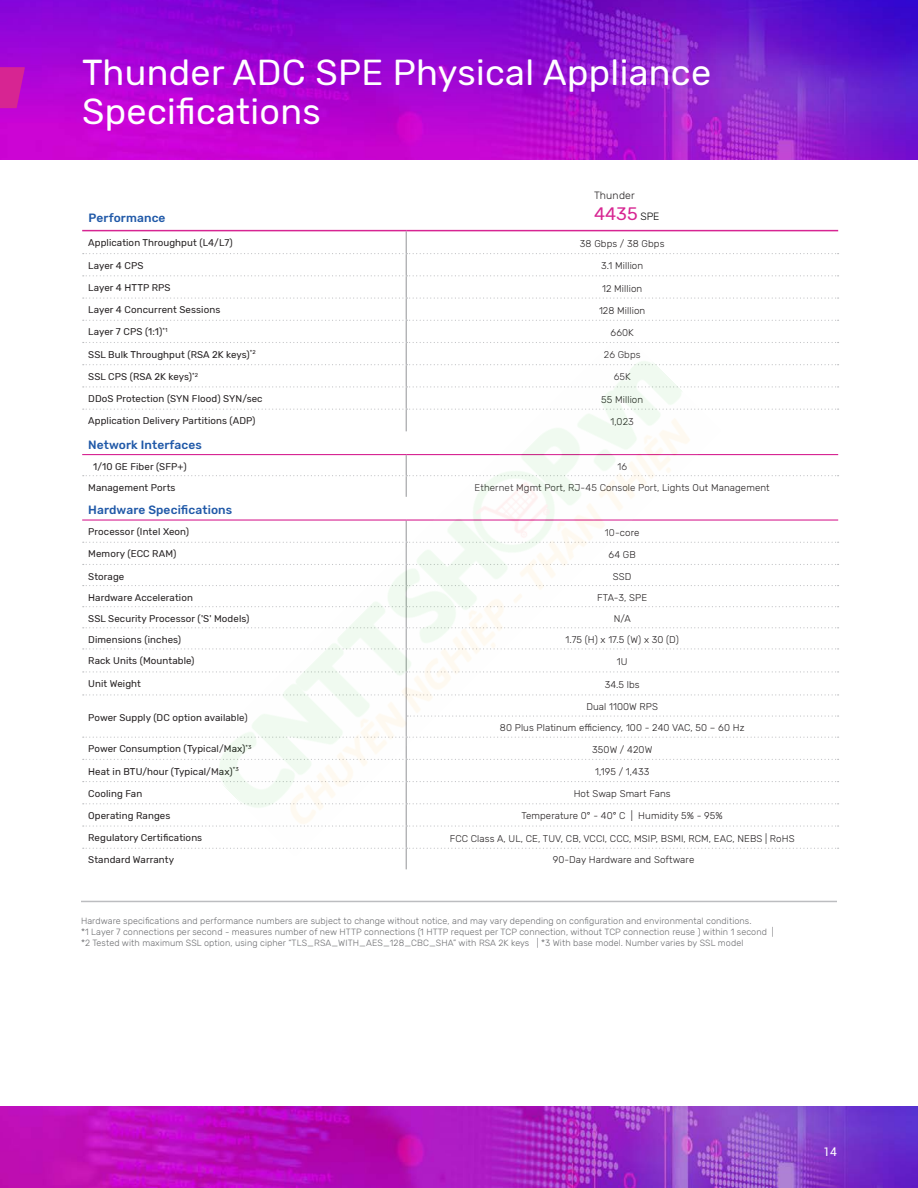
<style>
.page{position:relative;width:918px;height:1188px;background:#fff}
.page>*{position:absolute;margin:0;border:0;box-sizing:border-box;transform-origin:0 0}
.L1_Head{font:36px/39px "Rubik";letter-spacing:.01em;color:#fff}
.Table_H2{font:18px "Rubik";color:#d72592}
.Table_H1{font:500 12px "Rubik";letter-spacing:.01em;color:#2059a8}
.t1{font:12px "Roboto";color:#fff}
.body_sm{font:300 10.5px "Rubik";letter-spacing:.02em;color:#231f20}
.Table_left_column{font:9.75px "Rubik";letter-spacing:.01em;color:#231f20}
.Table_text{font:300 9.75px "Rubik";letter-spacing:.01em;color:#231f20}
.Footnote{font:300 9px/10.8px "Rubik";letter-spacing:.01em;color:#6c6d70}
.s1{font-weight:300;font-size:10.5px;color:#000}
</style>
<div class="page">
<img style="left:0;top:0;width:918px;height:160px">
<img style="left:0;top:1107px;width:918px;height:81px">
<svg style="left:0;top:67px;width:25px;height:41px"></svg>
<hr style="left:82px;top:230px;width:324px;height:1px;background:#d72592">
<hr style="left:406px;top:230px;width:432px;height:1px;background:#d72592">
<svg style="left:83px;top:231px;width:756px;height:179px"></svg>
<svg style="left:83px;top:541px;width:756px;height:328px"></svg>
<hr style="left:82px;top:454px;width:324px;height:1px;background:#d72592">
<hr style="left:406px;top:454px;width:432px;height:1px;background:#d72592">
<hr style="left:82px;top:519px;width:324px;height:2px;background:#d72592">
<hr style="left:406px;top:519px;width:432px;height:2px;background:#d72592">
<svg style="left:83px;top:455px;width:756px;height:22px"></svg>
<hr style="left:81px;top:901px;width:756px;height:1px;background:#bcbdc0">
<img style="left:197px;top:332px;width:524px;height:524px">
<p class="L1_Head" style="left:82px;top:54px;width:631px">Thunder ADC SPE Physical Appliance<br>Specifications</p>
<p class="body_sm" style="left:594px;top:189px;width:42px">Thunder</p>
<p class="Table_H2" style="left:594px;top:203px;width:67px">4435 <span class="s1">SPE</span></p>
<p class="Table_H1" style="left:89px;top:211px;width:79px">Performance</p>
<p class="Table_left_column" style="left:88px;top:237px;width:146px">Application Throughput (L4/L7)</p>
<p class="Table_text" style="left:580px;top:238px;width:86px">38 Gbps / 38 Gbps</p>
<p class="Table_left_column" style="left:88px;top:260px;width:57px">Layer 4 CPS</p>
<p class="Table_text" style="left:601px;top:260px;width:44px">3.1 Million</p>
<p class="Table_left_column" style="left:88px;top:282px;width:84px">Layer 4 HTTP RPS</p>
<p class="Table_text" style="left:602px;top:283px;width:42px">12 Million</p>
<p class="Table_left_column" style="left:88px;top:304px;width:134px">Layer 4 Concurrent Sessions</p>
<p class="Table_text" style="left:599px;top:305px;width:48px">128 Million</p>
<p class="Table_left_column" style="left:88px;top:326px;width:81px">Layer 7 CPS (1:1)<sup>*1</sup></p>
<p class="Table_text" style="left:611px;top:327px;width:25px">660K</p>
<p class="Table_left_column" style="left:88px;top:349px;width:169px">SSL Bulk Throughput (RSA 2K keys)<sup>*2</sup></p>
<p class="Table_text" style="left:604px;top:349px;width:38px">26 Gbps</p>
<p class="Table_left_column" style="left:88px;top:371px;width:111px">SSL CPS (RSA 2K keys)<sup>*2</sup></p>
<p class="Table_text" style="left:614px;top:372px;width:19px">65K</p>
<p class="Table_left_column" style="left:88px;top:393px;width:176px">DDoS Protection (SYN Flood) SYN/sec</p>
<p class="Table_text" style="left:601px;top:394px;width:44px">55 Million</p>
<p class="Table_left_column" style="left:88px;top:415px;width:169px">Application Delivery Partitions (ADP)</p>
<p class="Table_text" style="left:610px;top:416px;width:25px">1,023</p>
<p class="Table_H1" style="left:88px;top:438px;width:115px">Network Interfaces</p>
<p class="Table_left_column" style="left:93px;top:461px;width:95px">1/10 GE Fiber (SFP+)</p>
<p class="Table_text" style="left:617px;top:461px;width:11px">16</p>
<p class="Table_left_column" style="left:88px;top:482px;width:89px">Management Ports</p>
<p class="Table_text" style="left:475px;top:482px;width:297px">Ethernet Mgmt Port, RJ-45 Console Port, Lights Out Management</p>
<p class="Table_H1" style="left:88px;top:503px;width:146px">Hardware Specifications</p>
<p class="Table_left_column" style="left:88px;top:526px;width:102px">Processor (Intel Xeon)</p>
<p class="Table_text" style="left:605px;top:527px;width:36px">10-core</p>
<p class="Table_left_column" style="left:88px;top:548px;width:90px">Memory (ECC RAM)</p>
<p class="Table_text" style="left:609px;top:549px;width:29px">64 GB</p>
<p class="Table_left_column" style="left:88px;top:571px;width:38px">Storage</p>
<p class="Table_text" style="left:613px;top:571px;width:20px">SSD</p>
<p class="Table_left_column" style="left:88px;top:592px;width:106px">Hardware Acceleration</p>
<p class="Table_text" style="left:597px;top:592px;width:51px">FTA-3, SPE</p>
<p class="Table_left_column" style="left:88px;top:613px;width:163px">SSL Security Processor ('S' Models)</p>
<p class="Table_text" style="left:614px;top:613px;width:19px">N/A</p>
<p class="Table_left_column" style="left:88px;top:634px;width:94px">Dimensions (inches)</p>
<p class="Table_text" style="left:566px;top:634px;width:115px">1.75 (H) x 17.5 (W) x 30 (D)</p>
<p class="Table_left_column" style="left:88px;top:655px;width:108px">Rack Units (Mountable)</p>
<p class="Table_text" style="left:617px;top:656px;width:12px">1U</p>
<p class="Table_left_column" style="left:88px;top:678px;width:54px">Unit Weight</p>
<p class="Table_text" style="left:605px;top:679px;width:36px">34.5 lbs</p>
<p class="Table_left_column" style="left:88px;top:712px;width:161px">Power Supply (DC option available)</p>
<p class="Table_text" style="left:586px;top:701px;width:73px">Dual 1100W RPS</p>
<p class="Table_text" style="left:500px;top:722px;width:246px">80 Plus Platinum efficiency, 100 - 240 VAC, 50 – 60 Hz</p>
<p class="Table_left_column" style="left:88px;top:743px;width:165px">Power Consumption (Typical/Max)<sup>*3</sup></p>
<p class="Table_text" style="left:592px;top:744px;width:62px">350W / 420W</p>
<p class="Table_left_column" style="left:88px;top:766px;width:152px">Heat in BTU/hour (Typical/Max)<sup>*3</sup></p>
<p class="Table_text" style="left:595px;top:766px;width:56px">1,195 / 1,433</p>
<p class="Table_left_column" style="left:88px;top:788px;width:56px">Cooling Fan</p>
<p class="Table_text" style="left:574px;top:788px;width:98px">Hot Swap Smart Fans</p>
<p class="Table_left_column" style="left:88px;top:810px;width:84px">Operating Ranges</p>
<p class="Table_text" style="left:522px;top:811px;width:203px">Temperature 0° - 40° C | Humidity 5% - 95%</p>
<p class="Table_left_column" style="left:88px;top:832px;width:116px">Regulatory Certifications</p>
<p class="Table_text" style="left:450px;top:833px;width:346px">FCC Class A, UL, CE, TUV, CB, VCCI, CCC, MSIP, BSMI, RCM, EAC, NEBS | RoHS</p>
<p class="Table_left_column" style="left:88px;top:854px;width:87px">Standard Warranty</p>
<p class="Table_text" style="left:553px;top:855px;width:143px">90-Day Hardware and Software</p>
<p class="Footnote" style="left:81px;top:916px;width:694px">Hardware specifications and performance numbers are subject to change without notice, and may vary depending on configuration and environmental conditions.<br>*1 Layer 7 connections per second - measures number of new HTTP connections (1 HTTP request per TCP connection, without TCP connection reuse ) within 1 second | *2 Tested with maximum SSL option, using cipher “TLS_RSA_WITH_AES_128_CBC_SHA” with RSA 2K keys | *3 With base model. Number varies by SSL model</p>
<p class="t1" style="left:823px;top:1143px;width:15px">14</p>
</div>
